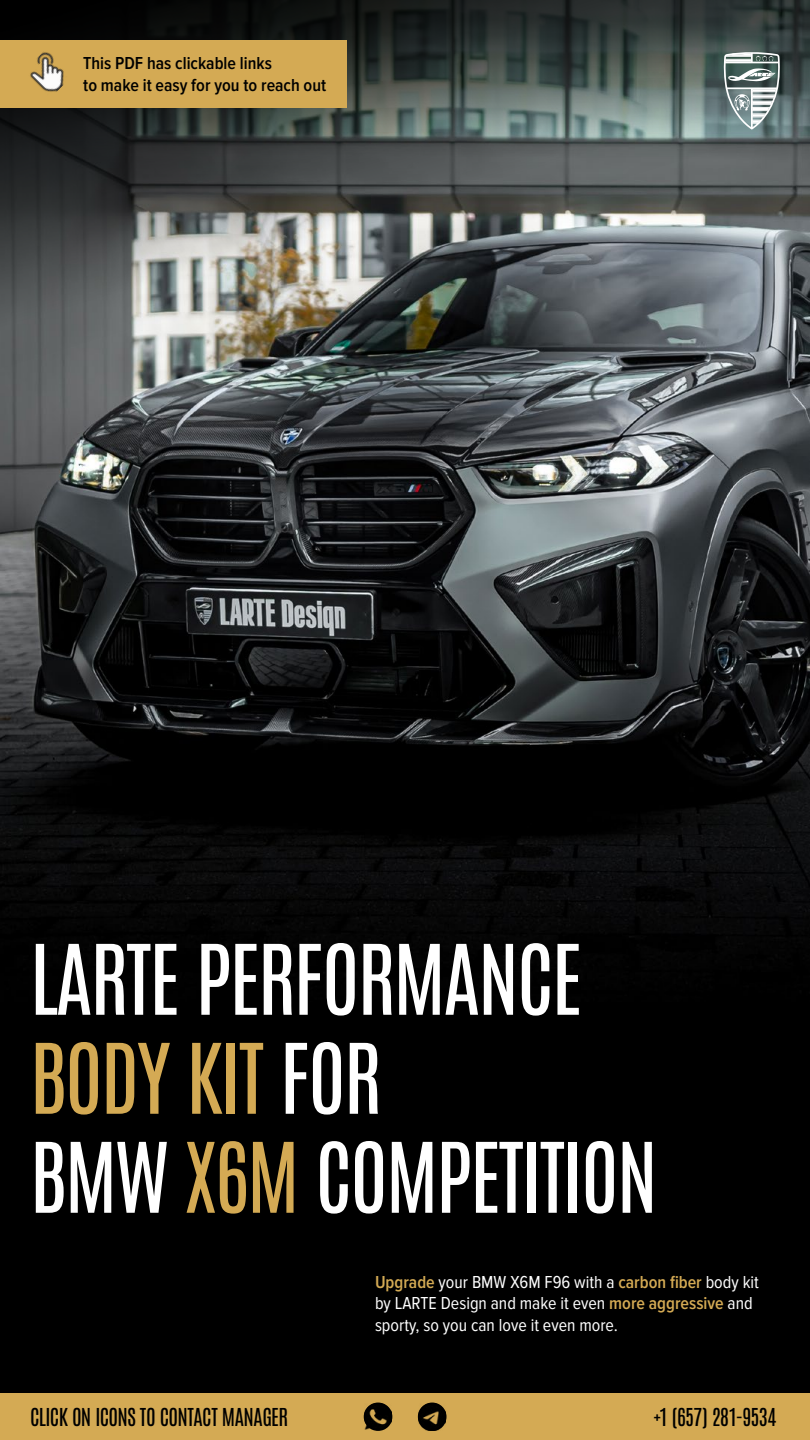
<style>
.page{position:relative;width:810px;height:1440px;background:#000}
.page>*{position:absolute;margin:0;border:0;box-sizing:border-box;transform-origin:0 0}
.t1{font:82.5px/99px "Antonio";letter-spacing:-.025em;color:#fff}
.t2{font:21px "Antonio";letter-spacing:-.025em;color:#000}
.t3{font:18px/21.6px "Proxima Nova Cond";color:#fff}
.t4{font:600 18px/21.6px "Proxima Nova Cond";color:#000}
.s1{color:#d4aa54}
.s2{font-weight:600;color:#d4aa54}
</style>
<div class="page">
<div style="left:0;top:1393px;width:810px;height:47px;background:#d4aa54"></div>
<img style="left:419px;top:1404px;width:25px;height:26px">
<img style="left:365px;top:1403px;width:26px;height:27px">
<div style="left:364px;top:1403px;width:28px;height:28px;border:2px solid #000;border-radius:50%"></div>
<div style="left:418px;top:1403px;width:29px;height:28px;border:2px solid #000;border-radius:50%"></div>
<img style="left:0;top:403px;width:810px;height:566px">
<svg style="left:0;top:0;width:810px;height:403px;background:#565c5b"></svg>
<div style="left:0;top:40px;width:346px;height:68px;background:#d4aa54"></div>
<img style="left:30px;top:52px;width:34px;height:40px">
<svg style="left:724px;top:51px;width:56px;height:79px;background:#8a9998"></svg>
<p class="t4" style="left:83px;top:53px;width:245px">This PDF has clickable links<br>to make it easy for you to reach out</p>
<h1 class="t1" style="left:30px;top:931px;width:629px">LARTE PERFORMANCE<br><span class="s1">BODY KIT</span> FOR<br>BMW <span class="s1">X6M</span> COMPETITION</h1>
<p class="t3" style="left:375px;top:1271px;width:386px"><span class="s2">Upgrade</span> your BMW X6M F96 with a <span class="s2">carbon fiber</span> body kit by LARTE Design and make it even <span class="s2">more aggressive</span> and sporty, so you can love it even more.</p>
<p class="t2" style="left:30px;top:1402px;width:260px">CLICK ON ICONS TO CONTACT MANAGER</p>
<p class="t2" style="left:654px;top:1402px;width:124px">+1 (657) 281-9534</p>
</div>
